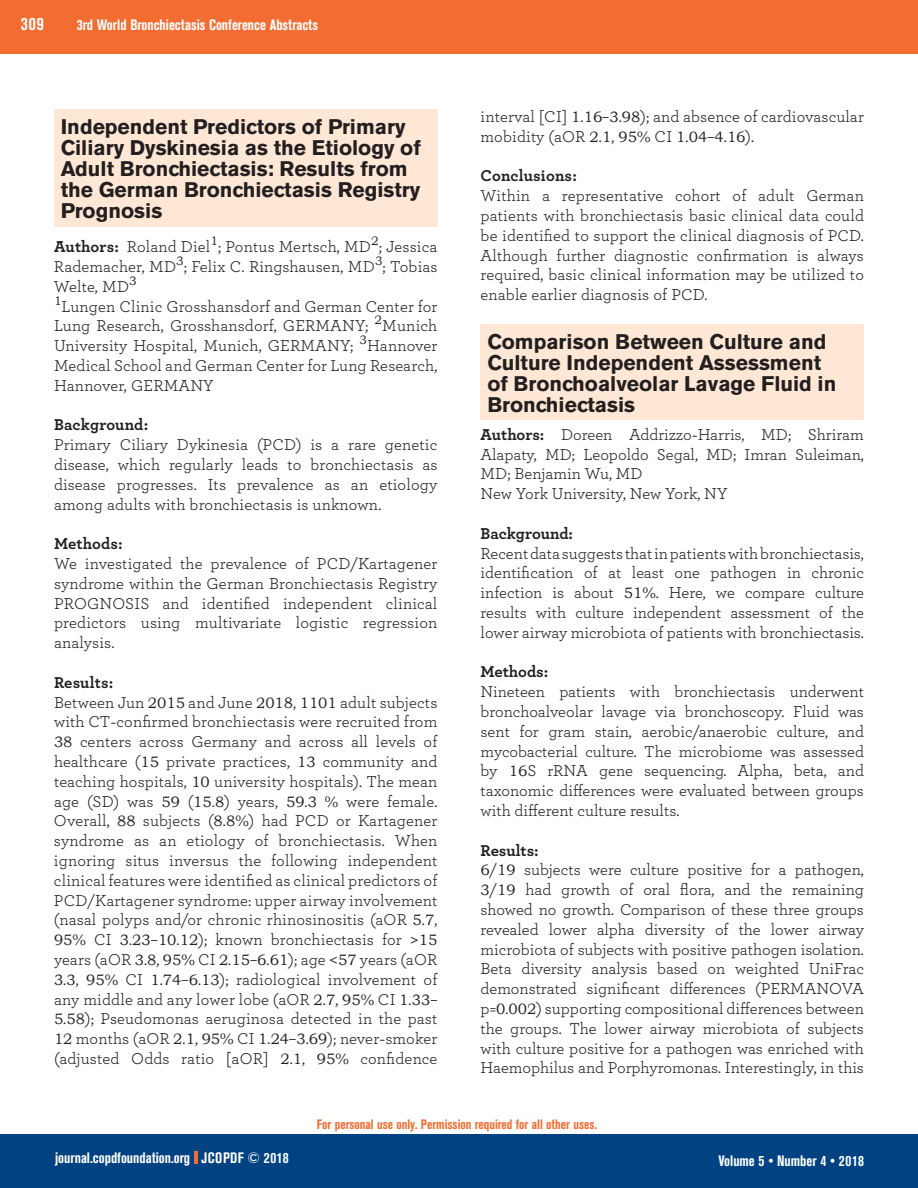
<style>
.page{position:relative;width:918px;height:1188px;background:#fff}
.page>*{position:absolute;margin:0;border:0;box-sizing:border-box;transform-origin:0 0}
.t1{font:700 21px/21px "Akzidenz Grotesk BE";color:#231f20}
.t2{font:700 condensed 18px "Akzidenz Grotesk BE";color:#fff}
.t3{font:16.5px/19.8px "Breathe";color:#231f20}
.t4{font:700 16.5px "Breathe";letter-spacing:.005em;color:#231f20}
.t5{font:700 condensed 15px "Akzidenz Grotesk BE";color:#fff}
.t6{font:700 condensed 13.5px "Akzidenz Grotesk BE";color:#f36c32}
.s1{font-weight:700}
.s2{font-family:"Bookman Old Style";font-size:15px}
</style>
<div class="page">
<div style="left:0;top:1134px;width:918px;height:54px;background:#004282"></div>
<div style="left:0;top:0;width:918px;height:54px;background:#f36c32"></div>
<svg style="left:194px;top:1152px;width:3px;height:12px"></svg>
<div style="left:54px;top:109px;width:383px;height:118px;background:#fee7d4"></div>
<div style="left:481px;top:325px;width:383px;height:95px;background:#fee7d4"></div>
<p class="t2" style="left:21px;top:13px;width:25px">309</p>
<p class="t5" style="left:77px;top:16px;width:243px">3rd World Bronchiectasis Conference Abstracts</p>
<p class="t1" style="left:61px;top:116px;width:362px">Independent Predictors of Primary<br>Ciliary Dyskinesia as the Etiology of<br>Adult Bronchiectasis: Results from the German Bronchiectasis Registry<br>Prognosis</p>
<p class="t3" style="left:54px;top:236px;width:385px"><span class="s1">Authors:</span> Roland Diel<sup>1</sup>; Pontus Mertsch, MD<sup>2</sup>; Jessica Rademacher, MD<sup>3</sup>; Felix C. Ringshausen, MD<sup>3</sup>; Tobias Welte, MD<sup>3<br>1</sup>Lungen Clinic Grosshansdorf and German Center for Lung Research, Grosshansdorf, GERMANY; <sup>2</sup>Munich University Hospital, Munich, GERMANY; <sup>3</sup>Hannover Medical School and German Center for Lung Research, Hannover, GERMANY</p>
<p class="t4" style="left:54px;top:412px;width:96px">Background:</p>
<p class="t3" style="left:54px;top:434px;width:385px;text-align:justify">Primary Ciliary Dykinesia (PCD) is a rare genetic disease, which regularly leads to bronchiectasis as disease progresses. Its prevalence as an etiology among adults with bronchiectasis is unknown.</p>
<p class="t4" style="left:54px;top:531px;width:70px">Methods:</p>
<p class="t3" style="left:54px;top:553px;width:385px;text-align:justify">We investigated the prevalence of PCD/Kartagener syndrome within the German Bronchiectasis Registry PROGNOSIS and identified independent clinical predictors using multivariate logistic regression analysis.</p>
<p class="t3" style="left:54px;top:672px;width:385px"><span class="s1">Results:<br></span>Between Jun <span class="s2">2015</span> and June <span class="s2">2018</span>, <span class="s2">1101</span> adult subjects with CT<span class="s2">-</span>confirmed bronchiectasis were recruited from <span class="s2">38</span> centers across Germany and across all levels of healthcare (<span class="s2">15</span> private practices, <span class="s2">13</span> community and teaching hospitals, <span class="s2">10</span> university hospitals). The mean age (SD) was <span class="s2">59</span> (<span class="s2">15</span>.<span class="s2">8</span>) years, <span class="s2">59</span>.<span class="s2">3 %</span> were female.<br>Overall, <span class="s2">88</span> subjects (<span class="s2">8</span>.<span class="s2">8%</span>) had PCD or Kartagener syndrome as an etiology of bronchiectasis. When ignoring situs inversus the following independent clinical features were identified as clinical predictors of PCD/Kartagener syndrome: upper airway involvement (nasal polyps and/or chronic rhinosinositis (aOR <span class="s2">5</span>.<span class="s2">7</span>, <span class="s2">95%</span> CI <span class="s2">3</span>.<span class="s2">23</span>–<span class="s2">10</span>.<span class="s2">12</span>); known bronchiectasis for <span class="s2">&gt;15 </span>years (aOR <span class="s2">3</span>.<span class="s2">8</span>, <span class="s2">95%</span> CI <span class="s2">2</span>.<span class="s2">15</span>–<span class="s2">6</span>.<span class="s2">61</span>); age <span class="s2">&lt;57</span> years (aOR <span class="s2">3</span>.<span class="s2">3</span>, <span class="s2">95%</span> CI <span class="s2">1</span>.<span class="s2">74</span>–<span class="s2">6</span>.<span class="s2">13</span>); radiological involvement of any middle and any lower lobe (aOR <span class="s2">2</span>.<span class="s2">7</span>, <span class="s2">95%</span> CI <span class="s2">1</span>.<span class="s2">33</span>– <span class="s2">5</span>.<span class="s2">58</span>); Pseudomonas aeruginosa detected in the past <span class="s2">12</span> months (aOR <span class="s2">2</span>.<span class="s2">1</span>, <span class="s2">95%</span> CI <span class="s2">1</span>.<span class="s2">24</span>–<span class="s2">3</span>.<span class="s2">69</span>); never<span class="s2">-</span>smoker (adjusted Odds ratio [aOR] <span class="s2">2</span>.<span class="s2">1</span>, <span class="s2">95%</span> confidence</p>
<p class="t3" style="left:481px;top:106px;width:385px">interval [CI] <span class="s2">1</span>.<span class="s2">16</span>–<span class="s2">3</span>.<span class="s2">98</span>); and absence of cardiovascular mobidity (aOR <span class="s2">2</span>.<span class="s2">1</span>, <span class="s2">95%</span> CI <span class="s2">1</span>.<span class="s2">04</span>–<span class="s2">4</span>.<span class="s2">16</span>).</p>
<p class="t4" style="left:481px;top:163px;width:98px">Conclusions:</p>
<p class="t3" style="left:481px;top:185px;width:385px;text-align:justify">Within a representative cohort of adult German patients with bronchiectasis basic clinical data could be identified to support the clinical diagnosis of PCD.<br>Although further diagnostic confirmation is always required, basic clinical information may be utilized to enable earlier diagnosis of PCD.</p>
<p class="t1" style="left:487px;top:331px;width:351px">Comparison Between Culture and<br>Culture Independent Assessment of Bronchoalveolar Lavage Fluid in<br>Bronchiectasis</p>
<p class="t3" style="left:481px;top:424px;width:385px"><span class="s1">Authors:</span> Doreen Addrizzo<span class="s2">-</span>Harris, MD; Shriram Alapaty, MD; Leopoldo Segal, MD; Imran Suleiman, MD; Benjamin Wu, MD<br>New York University, New York, NY</p>
<p class="t4" style="left:481px;top:520px;width:94px">Background:</p>
<p class="t3" style="left:481px;top:542px;width:385px;text-align:justify">Recent data suggests that in patients with bronchiectasis, identification of at least one pathogen in chronic infection is about <span class="s2">51%</span>. Here, we compare culture results with culture independent assessment of the lower airway microbiota of patients with bronchiectasis.</p>
<p class="t4" style="left:481px;top:659px;width:69px">Methods:</p>
<p class="t3" style="left:481px;top:681px;width:385px;text-align:justify">Nineteen patients with bronchiectasis underwent bronchoalveolar lavage via bronchoscopy. Fluid was sent for gram stain, aerobic/anaerobic culture, and mycobacterial culture. The microbiome was assessed by <span class="s2">16</span>S rRNA gene sequencing. Alpha, beta, and taxonomic differences were evaluated between groups with different culture results.</p>
<p class="t3" style="left:481px;top:839px;width:385px"><span class="s1">Results:<br></span><span class="s2">6</span>/<span class="s2">19</span> subjects were culture positive for a pathogen, <span class="s2">3</span>/<span class="s2">19</span> had growth of oral flora, and the remaining showed no growth. Comparison of these three groups revealed lower alpha diversity of the lower airway microbiota of subjects with positive pathogen isolation.<br>Beta diversity analysis based on weighted UniFrac demonstrated significant differences (PERMANOVA p=<span class="s2">0</span>.<span class="s2">002</span>) supporting compositional differences between the groups. The lower airway microbiota of subjects with culture positive for a pathogen was enriched with Haemophilus and Porphyromonas. Interestingly, in this</p>
<p class="t6" style="left:317px;top:1117px;width:282px">For personal use only. Permission required for all other uses.</p>
<p class="t5" style="left:55px;top:1149px;width:235px">journal.copdfoundation.org JCOPDF © 2018</p>
<p class="t5" style="left:719px;top:1152px;width:147px">Volume 5 • Number 4 • 2018</p>
</div>
